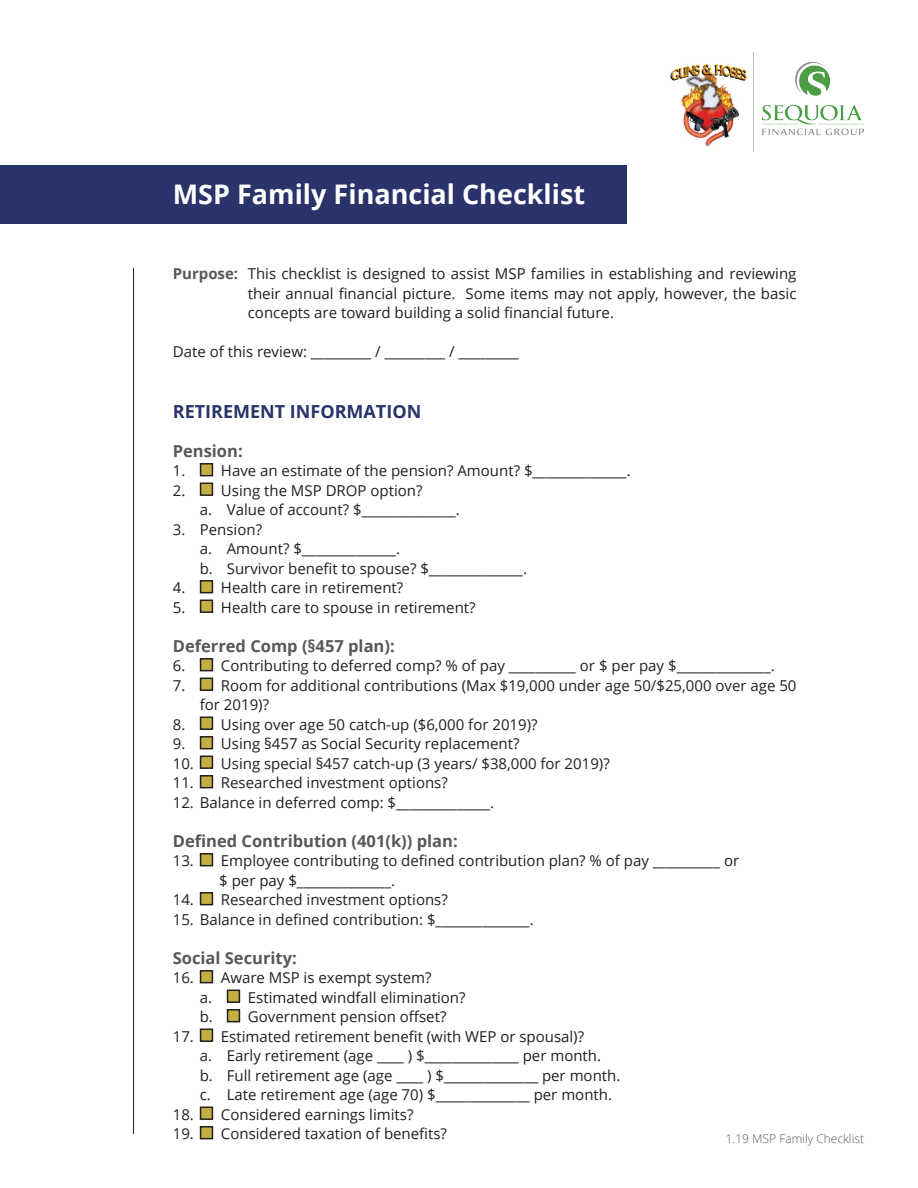
<style>
.page{position:relative;width:918px;height:1188px;background:#fff}
.page>*{position:absolute;margin:0;border:0;box-sizing:border-box;transform-origin:0 0}
.t1{font:700 27px "Open Sans";color:#fff}
.t2{font:700 18px "Open Sans";color:#2a336a}
.t3{font:700 16.5px "Open Sans";color:#57585a}
.t4{font:15px/19.5px "Open Sans";color:#231f20;text-align:justify}
.t5{font:300 12px "Open Sans";color:#57585a}
.s1{font-weight:700;color:#57585a}
</style>
<div class="page">
<div style="left:0;top:165px;width:626px;height:59px;background:#2a336a"></div>
<hr style="left:133px;top:268px;width:1px;height:866px;background:#231f20">
<div style="left:200px;top:463px;width:13px;height:13px;background:#c4b042;border:2px solid #231f20"></div>
<div style="left:200px;top:483px;width:13px;height:13px;background:#c4b042;border:2px solid #231f20"></div>
<div style="left:200px;top:580px;width:13px;height:13px;background:#c4b042;border:2px solid #231f20"></div>
<div style="left:200px;top:600px;width:13px;height:13px;background:#c4b042;border:2px solid #231f20"></div>
<div style="left:200px;top:658px;width:13px;height:13px;background:#c4b042;border:2px solid #231f20"></div>
<div style="left:200px;top:678px;width:13px;height:13px;background:#c4b042;border:2px solid #231f20"></div>
<div style="left:200px;top:717px;width:13px;height:13px;background:#c4b042;border:2px solid #231f20"></div>
<div style="left:200px;top:736px;width:13px;height:13px;background:#c4b042;border:2px solid #231f20"></div>
<div style="left:200px;top:756px;width:13px;height:13px;background:#c4b042;border:2px solid #231f20"></div>
<div style="left:200px;top:775px;width:13px;height:13px;background:#c4b042;border:2px solid #231f20"></div>
<div style="left:200px;top:853px;width:13px;height:13px;background:#c4b042;border:2px solid #231f20"></div>
<div style="left:200px;top:892px;width:13px;height:13px;background:#c4b042;border:2px solid #231f20"></div>
<div style="left:200px;top:970px;width:13px;height:13px;background:#c4b042;border:2px solid #231f20"></div>
<div style="left:227px;top:990px;width:13px;height:13px;background:#c4b042;border:2px solid #231f20"></div>
<div style="left:227px;top:1009px;width:13px;height:13px;background:#c4b042;border:2px solid #231f20"></div>
<div style="left:200px;top:1029px;width:13px;height:13px;background:#c4b042;border:2px solid #231f20"></div>
<div style="left:200px;top:1107px;width:13px;height:13px;background:#c4b042;border:2px solid #231f20"></div>
<div style="left:200px;top:1126px;width:13px;height:13px;background:#c4b042;border:2px solid #231f20"></div>
<img style="left:670px;top:53px;width:194px;height:98px">
<p class="t1" style="left:173px;top:175px;width:414px">MSP Family Financial Checklist</p>
<p class="t4" style="left:248px;top:264px;width:550px;text-indent:-75px"><span class="s1">Purpose:</span> This checklist is designed to assist MSP families in establishing and reviewing their annual financial picture. Some items may not apply, however, the basic concepts are toward building a solid financial future.</p>
<p class="t4" style="left:173px;top:342px;width:348px">Date of this review: _________ / _________ / _________</p>
<p class="t2" style="left:173px;top:399px;width:250px">RETIREMENT INFORMATION</p>
<p class="t3" style="left:173px;top:439px;width:71px">Pension:</p>
<p class="t4" style="left:173px;top:461px;width:459px">1. Have an estimate of the pension? Amount? $______________.</p>
<p class="t4" style="left:173px;top:480px;width:251px">2. Using the MSP DROP option?</p>
<p class="t4" style="left:200px;top:500px;width:262px">a. Value of account? $______________.</p>
<p class="t4" style="left:173px;top:519px;width:91px">3. Pension?</p>
<p class="t4" style="left:200px;top:539px;width:202px">a. Amount? $______________.</p>
<p class="t4" style="left:200px;top:558px;width:329px">b. Survivor benefit to spouse? $______________.</p>
<p class="t4" style="left:173px;top:578px;width:232px">4. Health care in retirement?</p>
<p class="t4" style="left:173px;top:597px;width:304px">5. Health care to spouse in retirement?</p>
<p class="t3" style="left:173px;top:634px;width:223px">Deferred Comp (§457 plan):</p>
<p class="t4" style="left:173px;top:656px;width:603px">6. Contributing to deferred comp? % of pay __________ or $ per pay $______________.</p>
<p class="t4" style="left:200px;top:675px;width:598px;text-indent:-27px">7. Room for additional contributions (Max $19,000 under age 50/$25,000 over age 50 for 2019)?</p>
<p class="t4" style="left:173px;top:714px;width:366px">8. Using over age 50 catch-up ($6,000 for 2019)?</p>
<p class="t4" style="left:173px;top:734px;width:348px">9. Using §457 as Social Security replacement?</p>
<p class="t4" style="left:173px;top:753px;width:439px">10. Using special §457 catch-up (3 years/ $38,000 for 2019)?</p>
<p class="t4" style="left:173px;top:773px;width:277px">11. Researched investment options?</p>
<p class="t4" style="left:173px;top:792px;width:323px">12. Balance in deferred comp: $______________.</p>
<p class="t3" style="left:173px;top:829px;width:286px">Defined Contribution (401(k)) plan:</p>
<p class="t4" style="left:173px;top:851px;width:568px">13. Employee contributing to defined contribution plan? % of pay __________ or</p>
<p class="t4" style="left:219px;top:870px;width:177px">$ per pay $______________.</p>
<p class="t4" style="left:173px;top:890px;width:277px">14. Researched investment options?</p>
<p class="t4" style="left:173px;top:909px;width:362px">15. Balance in defined contribution: $______________.</p>
<p class="t3" style="left:173px;top:946px;width:126px">Social Security:</p>
<p class="t4" style="left:173px;top:968px;width:260px">16. Aware MSP is exempt system?</p>
<p class="t4" style="left:200px;top:987px;width:267px">a. Estimated windfall elimination?</p>
<p class="t4" style="left:200px;top:1007px;width:248px">b. Government pension offset?</p>
<p class="t4" style="left:173px;top:1026px;width:413px">17. Estimated retirement benefit (with WEP or spousal)?</p>
<p class="t4" style="left:200px;top:1046px;width:403px">a. Early retirement (age ____ ) $______________ per month.</p>
<p class="t4" style="left:200px;top:1065px;width:422px">b. Full retirement age (age ____ ) $______________ per month.</p>
<p class="t4" style="left:200px;top:1085px;width:414px">c. Late retirement age (age 70) $______________ per month.</p>
<p class="t4" style="left:173px;top:1104px;width:242px">18. Considered earnings limits?</p>
<p class="t4" style="left:173px;top:1124px;width:276px">19. Considered taxation of benefits?</p>
<p class="t5" style="left:726px;top:1131px;width:140px">1.19 MSP Family Checklist</p>
</div>
